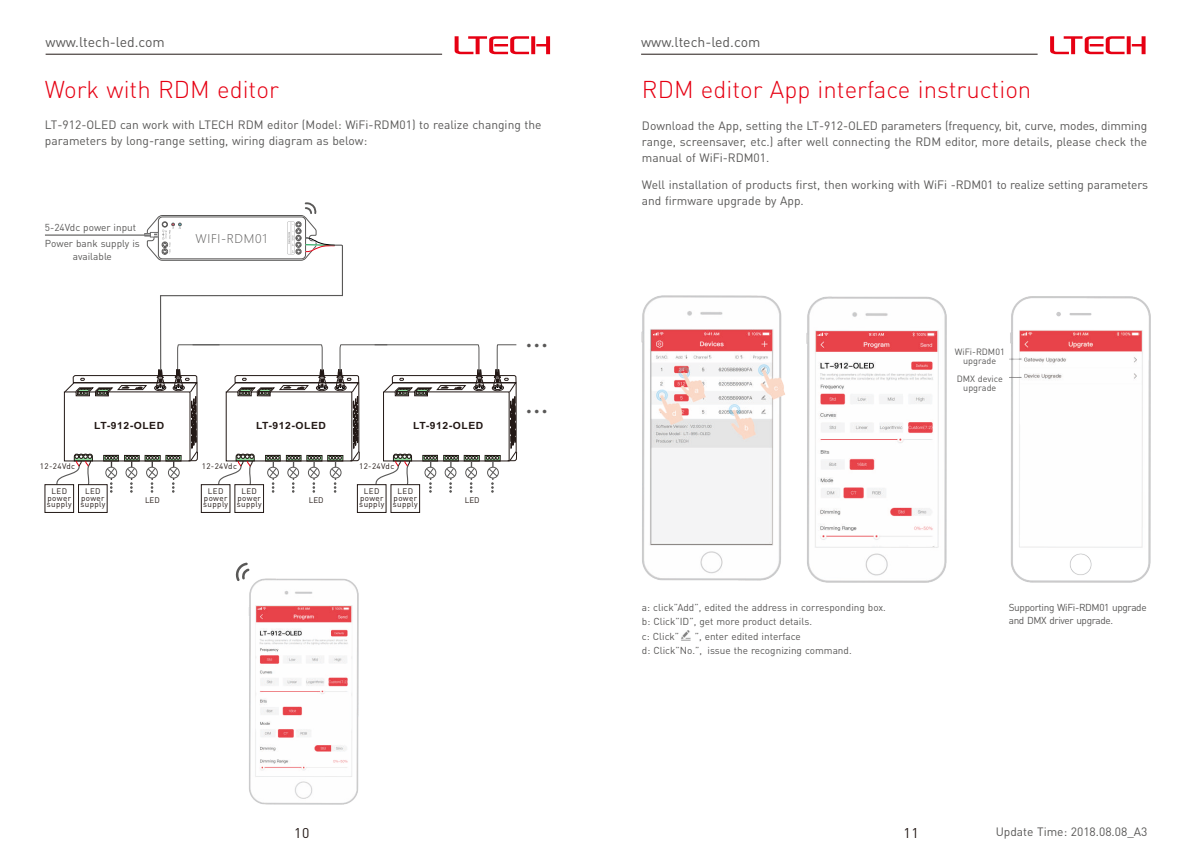
<style>
.page{position:relative;width:1191px;height:857px;background:#fff}
.page>*{position:absolute;margin:0;border:0;box-sizing:border-box;transform-origin:0 0}
.t1{font:28.8px "Microsoft Ya Hei";color:#595857}
.t2{font:300 24px "DIN Pro";color:#e60013}
.t3{font:14px "DIN Pro";color:#595857}
.t4{font:14px "DIN Pro";color:#231916}
.t5{font:12px/15.8px "DIN Pro";color:#595857}
.t6{font:300 11.8px "Microsoft Ya Hei";letter-spacing:.06em;color:#595857}
.t7{font:10px/14.2px "DIN Pro";color:#595857;text-align:center}
.t8{font:10px/12.8px "DIN Pro";letter-spacing:-.035em;color:#595857}
.t9{font:700 10px "Arial";letter-spacing:.055em;color:#231916;scale:1.05 1}
.t10{font:9px/9.4px "DIN Pro";color:#595857;text-align:center}
.t11{font:8px/7px "DIN Pro";letter-spacing:.05em;color:#231916;text-align:center}
</style>
<div class="page">
<svg style="left:235px;top:562px;width:14px;height:19px"></svg>
<hr style="left:45px;top:234px;width:99px;height:1px;background:#595857">
<svg style="left:56px;top:202px;width:461px;height:290px"></svg>
<svg style="left:454px;top:36px;width:96px;height:18px"></svg>
<hr style="left:46px;top:54px;width:396px;height:1px;background:#231916">
<img style="left:248px;top:578px;width:111px;height:226px">
<div style="left:45px;top:484px;width:29px;height:28px;border:1px solid #231916"></div>
<div style="left:201px;top:484px;width:29px;height:28px;border:1px solid #231916"></div>
<div style="left:357px;top:484px;width:29px;height:28px;border:1px solid #231916"></div>
<div style="left:78px;top:484px;width:29px;height:28px;border:1px solid #231916"></div>
<div style="left:235px;top:484px;width:29px;height:28px;border:1px solid #231916"></div>
<div style="left:391px;top:484px;width:29px;height:28px;border:1px solid #231916"></div>
<img style="left:806px;top:296px;width:140px;height:286px">
<img style="left:1009px;top:296px;width:141px;height:286px">
<svg style="left:1050px;top:36px;width:95px;height:18px"></svg>
<hr style="left:641px;top:54px;width:396px;height:1px;background:#231916">
<img style="left:641px;top:295px;width:144px;height:285px">
<svg style="left:681px;top:630px;width:9px;height:10px"></svg>
<p class="t3" style="left:46px;top:36px;width:121px">www.ltech-led.com</p>
<h2 class="t2" style="left:45px;top:80px;width:235px">Work with RDM editor</h2>
<p class="t5" style="left:45px;top:118px;width:498px">LT-912-OLED can work with LTECH RDM editor (Model: WiFi-RDM01) to realize changing the parameters by long-range setting, wiring diagram as below:</p>
<p class="t7" style="left:45px;top:221px;width:93px">5-24Vdc power input</p>
<p class="t7" style="left:45px;top:238px;width:96px;line-height:12.8px">Power bank supply is available</p>
<p class="t6" style="left:195px;top:233px;width:73px">WIFI-RDM01</p>
<p class="t9" style="left:94px;top:421px;width:68px">LT-912-OLED</p>
<p class="t9" style="left:256px;top:421px;width:68px">LT-912-OLED</p>
<p class="t9" style="left:413px;top:421px;width:68px">LT-912-OLED</p>
<p class="t11" style="left:40px;top:463px;width:37px">12-24Vdc</p>
<p class="t11" style="left:202px;top:463px;width:37px">12-24Vdc</p>
<p class="t11" style="left:359px;top:463px;width:37px">12-24Vdc</p>
<p class="t11" style="left:47px;top:487px;width:26px">LED power supply</p>
<p class="t11" style="left:203px;top:487px;width:26px">LED power supply</p>
<p class="t11" style="left:359px;top:487px;width:26px">LED power supply</p>
<p class="t11" style="left:80px;top:487px;width:26px">LED power supply</p>
<p class="t11" style="left:237px;top:487px;width:26px">LED power supply</p>
<p class="t11" style="left:393px;top:487px;width:26px">LED power supply</p>
<p class="t11" style="left:145px;top:497px;width:16px">LED</p>
<p class="t11" style="left:309px;top:497px;width:16px">LED</p>
<p class="t11" style="left:465px;top:497px;width:16px">LED</p>
<h1 class="t1" style="left:525px;top:323px;width:25px">…</h1>
<h1 class="t1" style="left:525px;top:389px;width:25px">…</h1>
<p class="t4" style="left:294px;top:826px;width:17px">10</p>
<p class="t3" style="left:641px;top:36px;width:121px">www.ltech-led.com</p>
<h2 class="t2" style="left:642px;top:80px;width:391px">RDM editor App interface instruction</h2>
<p class="t5" style="left:642px;top:119px;width:507px;text-align:justify">Download the App, setting the LT-912-OLED parameters (frequency, bit, curve, modes, dimming range, screensaver, etc.) after well connecting the RDM editor, more details, please check the manual of WiFi-RDM01.</p>
<p class="t5" style="left:642px;top:177px;width:507px">Well installation of products first, then working with WiFi -RDM01 to realize setting parameters and firmware upgrade by App.</p>
<p class="t10" style="left:954px;top:347px;width:51px">WiFi-RDM01 upgrade</p>
<p class="t10" style="left:956px;top:374px;width:47px">DMX device upgrade</p>
<p class="t7" style="left:642px;top:601px;width:245px;text-align:left">a: click”Add”, edited the address in corresponding box. b: Click”ID”, get more product details.<br>c: Click”</p>
<p class="t7" style="left:642px;top:629px;width:211px">”, enter edited interface<br>d: Click”No.”, issue the recognizing command.</p>
<p class="t4" style="left:903px;top:826px;width:17px">11</p>
<p class="t8" style="left:1008px;top:602px;width:139px">Supporting WiFi-RDM01 upgrade and DMX driver upgrade.</p>
<p class="t5" style="left:995px;top:824px;width:153px">Update Time: 2018.08.08_A3</p>
</div>
